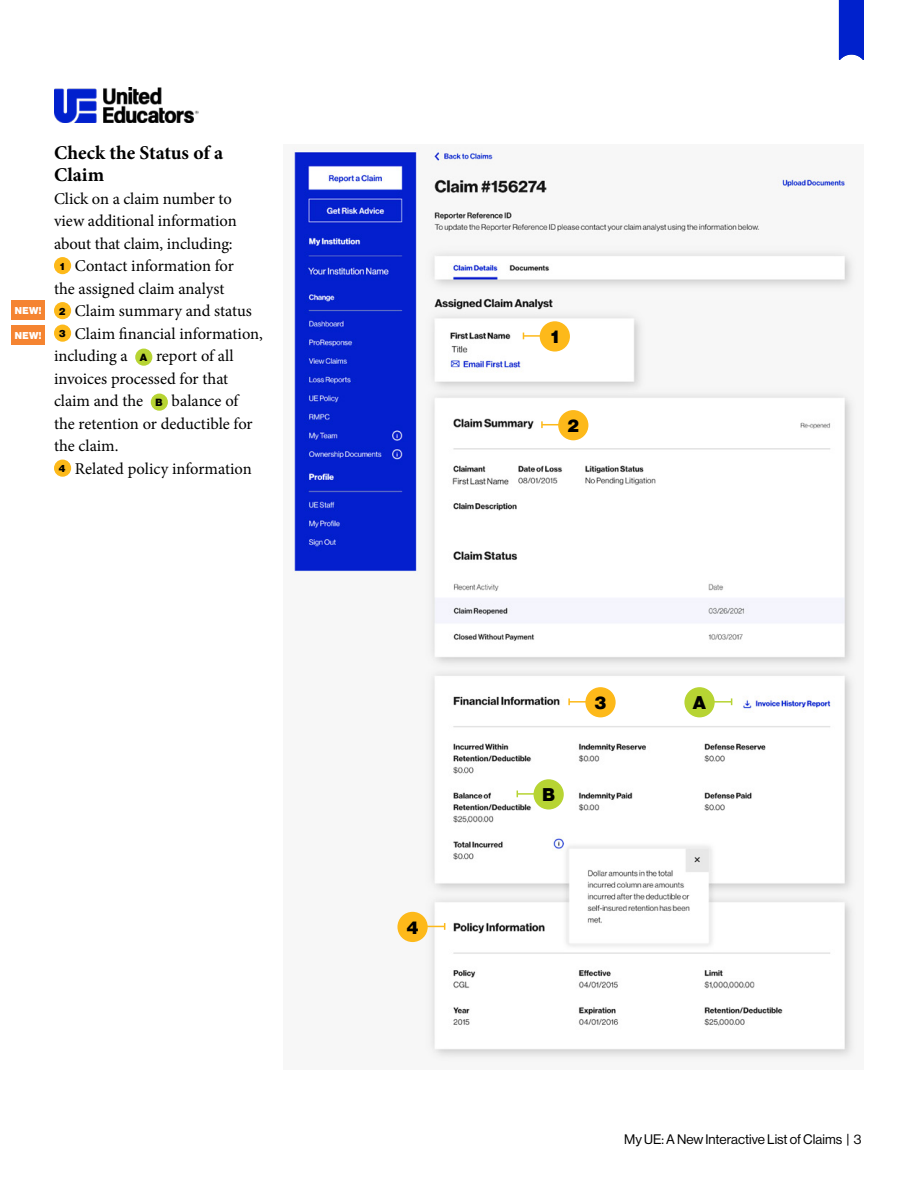
<style>
.page{position:relative;width:918px;height:1188px;background:#fff}
.page>*{position:absolute;margin:0;border:0;box-sizing:border-box;transform-origin:0 0}
.t1{font:700 19.5px/22.5px "Minion Pro";color:#000}
.t2{font:18px "N Haas Grotesk DS Pro 95 Blk";color:#000}
.t3{font:16.5px "Minion Pro";letter-spacing:-.005em;color:#000}
.t4{font:13.5px "N Haas Grotesk DS Pro 55 Rg";color:#000}
.t5{font:9.75px "N Haas Grotesk DS Pro 95 Blk";letter-spacing:.04em;color:#fff}
.s1{font-family:"N Haas Grotesk DS Pro 95 Blk";font-size:10.2px}
</style>
<div class="page">
<img style="left:292px;top:148px;width:563px;height:911px">
<div style="left:540px;top:321px;width:30px;height:31px;background:#fdb91a;border-radius:50%"></div>
<hr style="left:523px;top:335px;width:21px;height:2px;background:#fdb91a">
<div style="left:558px;top:410px;width:30px;height:30px;background:#fdb91a;border-radius:50%"></div>
<svg style="left:541px;top:421px;width:18px;height:7px"></svg>
<div style="left:585px;top:687px;width:31px;height:30px;background:#fdb91a;border-radius:50%"></div>
<hr style="left:569px;top:701px;width:21px;height:2px;background:#fdb91a">
<svg style="left:568px;top:698px;width:2px;height:7px"></svg>
<div style="left:397px;top:912px;width:31px;height:30px;background:#fdb91a;border-radius:50%"></div>
<svg style="left:427px;top:923px;width:18px;height:7px"></svg>
<div style="left:54px;top:257px;width:17px;height:17px;background:#fdb91a;border-radius:50%"></div>
<div style="left:54px;top:302px;width:17px;height:17px;background:#fdb91a;border-radius:50%"></div>
<div style="left:54px;top:325px;width:17px;height:17px;background:#fdb91a;border-radius:50%"></div>
<div style="left:135px;top:349px;width:17px;height:17px;background:#b7d433;border-radius:50%"></div>
<div style="left:151px;top:394px;width:17px;height:17px;background:#b7d433;border-radius:50%"></div>
<div style="left:54px;top:460px;width:17px;height:17px;background:#fdb91a;border-radius:50%"></div>
<img style="left:55px;top:87px;width:144px;height:36px">
<img style="left:839px;top:0;width:25px;height:60px">
<div style="left:11px;top:300px;width:34px;height:20px;background:#f58431"></div>
<div style="left:11px;top:325px;width:34px;height:20px;background:#f58431"></div>
<div style="left:684px;top:687px;width:31px;height:30px;background:#b7d433;border-radius:50%"></div>
<hr style="left:711px;top:701px;width:21px;height:2px;background:#b7d433">
<div style="left:534px;top:779px;width:30px;height:31px;background:#b7d433;border-radius:50%"></div>
<hr style="left:517px;top:793px;width:21px;height:2px;background:#b7d433">
<p class="t5" style="left:15px;top:305px;width:28px">NEW!</p>
<p class="t5" style="left:15px;top:330px;width:28px">NEW!</p>
<p class="t1" style="left:54px;top:141px;width:171px">Check the Status of a<br>Claim</p>
<p class="t3" style="left:54px;top:187px;width:179px">Click on a claim number to</p>
<p class="t3" style="left:54px;top:210px;width:184px">view additional information</p>
<p class="t3" style="left:54px;top:232px;width:180px">about that claim, including:</p>
<p class="t3" style="left:60px;top:255px;width:175px"><span class="s1">1</span> Contact information for</p>
<p class="t3" style="left:54px;top:277px;width:172px">the assigned claim analyst</p>
<p class="t3" style="left:59px;top:300px;width:194px"><span class="s1">2</span> Claim summary and status</p>
<p class="t3" style="left:59px;top:322px;width:206px"><span class="s1">3</span> Claim financial information,</p>
<p class="t3" style="left:54px;top:345px;width:181px">including a <span class="s1">A</span> report of all</p>
<p class="t3" style="left:54px;top:367px;width:176px">invoices processed for that</p>
<p class="t3" style="left:54px;top:390px;width:186px">claim and the <span class="s1">B</span> balance of</p>
<p class="t3" style="left:54px;top:412px;width:200px">the retention or deductible for</p>
<p class="t3" style="left:54px;top:435px;width:66px">the claim.</p>
<p class="t3" style="left:59px;top:457px;width:194px"><span class="s1">4</span> Related policy information</p>
<p class="t2" style="left:407px;top:917px;width:13px">4</p>
<p class="t2" style="left:551px;top:326px;width:9px">1</p>
<p class="t2" style="left:568px;top:415px;width:13px">2</p>
<p class="t2" style="left:542px;top:784px;width:14px">B</p>
<p class="t2" style="left:595px;top:692px;width:13px">3</p>
<p class="t2" style="left:693px;top:692px;width:15px">A</p>
<p class="t4" style="left:624px;top:1132px;width:239px">My UE: A New Interactive List of Claims | 3</p>
</div>
